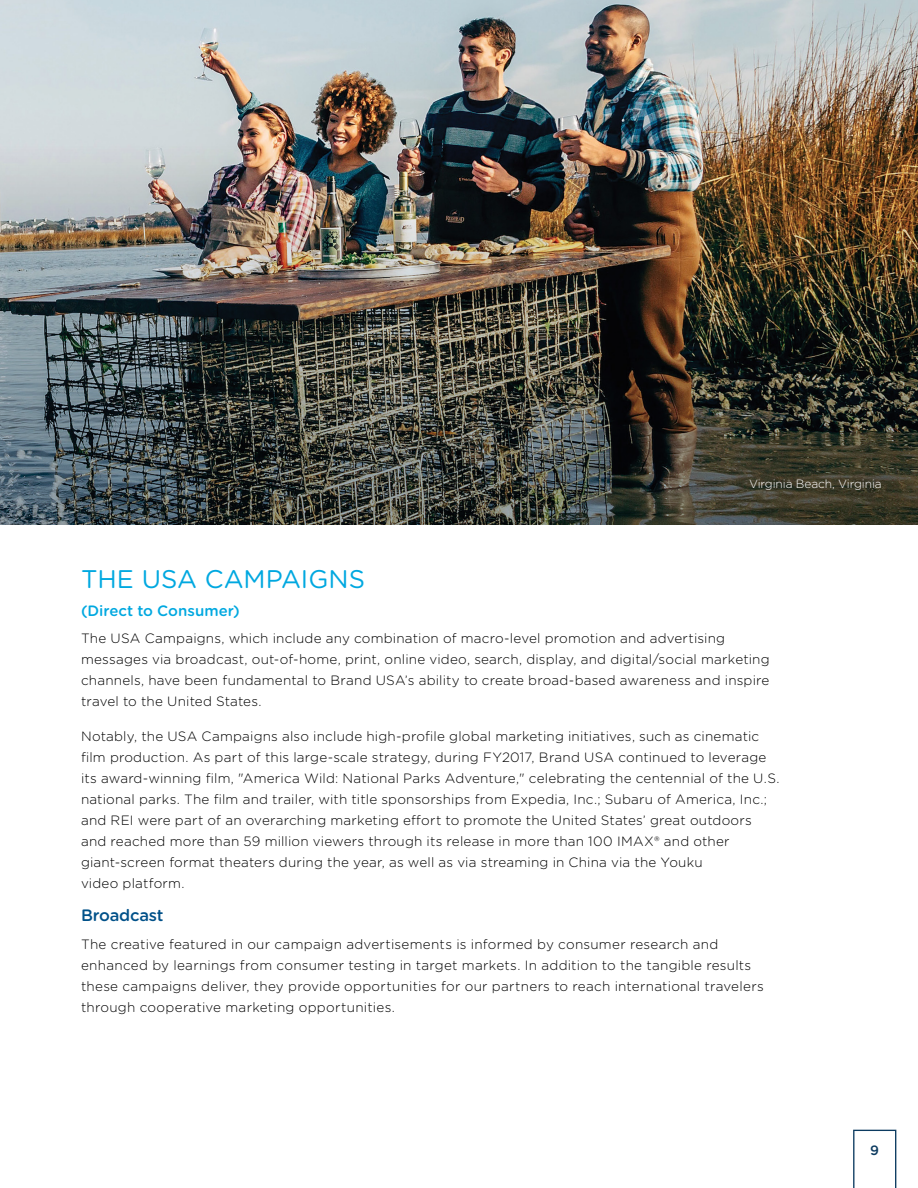
<style>
.page{position:relative;width:918px;height:1188px;background:#fff}
.page>*{position:absolute;margin:0;border:0;box-sizing:border-box;transform-origin:0 0}
.t1{font:25.5px "Gotham Rounded";color:#00a8e0}
.t2{font:500 16.5px "Gotham Rounded";letter-spacing:-.01em;color:#005189}
.t3{font:500 15px "Gotham Rounded";color:#00a8e0}
.t4{font:300 13.5px/21px "Gotham Rounded";letter-spacing:.015em;color:#000}
.t5{font:500 13.5px "Gotham Rounded";color:#0c3b60}
.t6{font:300 12px "Gotham Rounded";letter-spacing:-.01em;color:#fff}
</style>
<div class="page">
<img style="left:0;top:0;width:918px;height:81px">
<img style="left:0;top:81px;width:918px;height:443px">
<svg style="left:853px;top:1130px;width:43px;height:58px"></svg>
<p class="t6" style="left:749px;top:476px;width:134px">Virginia Beach, Virginia</p>
<h1 class="t1" style="left:81px;top:561px;width:286px">THE USA CAMPAIGNS</h1>
<p class="t3" style="left:81px;top:600px;width:160px">(Direct to Consumer)</p>
<p class="t4" style="left:81px;top:628px;width:690px">The USA Campaigns, which include any combination of macro-level promotion and advertising messages via broadcast, out-of-home, print, online video, search, display, and digital/social marketing channels, have been fundamental to Brand USA’s ability to create broad-based awareness and inspire travel to the United States.</p>
<p class="t4" style="left:81px;top:725px;width:700px">Notably, the USA Campaigns also include high-profile global marketing initiatives, such as cinematic film production. As part of this large-scale strategy, during FY2017, Brand USA continued to leverage its award-winning film, "America Wild: National Parks Adventure," celebrating the centennial of the U.S. national parks. The film and trailer, with title sponsorships from Expedia, Inc.; Subaru of America, Inc.; and REI were part of an overarching marketing effort to promote the United States’ great outdoors and reached more than 59 million viewers through its release in more than 100 IMAX® and other giant-screen format theaters during the year, as well as via streaming in China via the Youku<br>video platform.</p>
<p class="t2" style="left:81px;top:904px;width:84px">Broadcast</p>
<p class="t4" style="left:81px;top:933px;width:684px">The creative featured in our campaign advertisements is informed by consumer research and enhanced by learnings from consumer testing in target markets. In addition to the tangible results these campaigns deliver, they provide opportunities for our partners to reach international travelers through cooperative marketing opportunities.</p>
<p class="t5" style="left:870px;top:1141px;width:10px">9</p>
</div>
